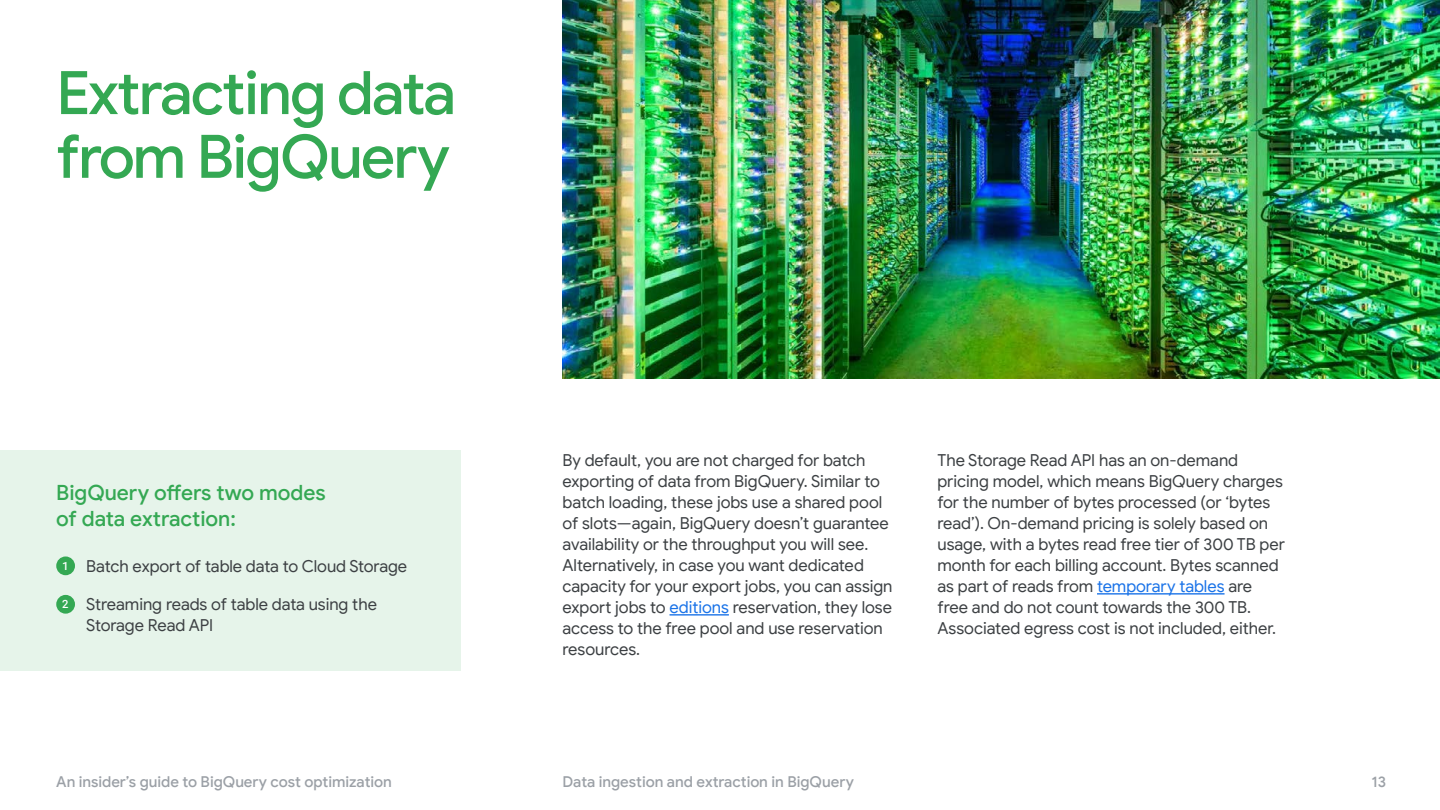
<style>
.page{position:relative;width:1440px;height:810px;background:#fff}
.page>*{position:absolute;margin:0;border:0;box-sizing:border-box;transform-origin:0 0}
.t1{font:500 60px/63.8px "Google Sans";letter-spacing:-.035em;color:#34a853}
.t2{font:500 21px/25.5px "Google Sans";letter-spacing:-.005em;color:#34a853}
.t3{font:16.5px/21px "Google Sans";letter-spacing:-.005em;color:#3c4043}
.t4{font:500 15px "Google Sans";letter-spacing:-.005em;color:#9ba0a6}
.t5{font:500 11.25px "Roboto Mono";color:#fff}
.s1{color:#1a73e8}
</style>
<div class="page">
<img style="left:562px;top:0;width:878px;height:378px">
<hr style="left:670px;top:614px;width:59px;height:2px;background:#1a73e8">
<hr style="left:1097px;top:593px;width:128px;height:2px;background:#1a73e8">
<div style="left:0;top:450px;width:460px;height:220px;background:#e6f4ea"></div>
<div style="left:56px;top:556px;width:19px;height:19px;background:#34a853;border-radius:50%"></div>
<div style="left:56px;top:595px;width:19px;height:19px;background:#34a853;border-radius:50%"></div>
<h1 class="t1" style="left:56px;top:61px;width:401px">Extracting data from BigQuery</h1>
<p class="t2" style="left:56px;top:480px;width:271px">BigQuery offers two modes of data extraction:</p>
<p class="t5" style="left:62px;top:558px;width:8px">1</p>
<p class="t5" style="left:62px;top:596px;width:8px">2</p>
<p class="t3" style="left:86px;top:555px;width:323px">Batch export of table data to Cloud Storage</p>
<p class="t3" style="left:86px;top:594px;width:292px">Streaming reads of table data using the<br>Storage Read API</p>
<p class="t3" style="left:562px;top:450px;width:332px">By default, you are not charged for batch exporting of data from BigQuery. Similar to batch loading, these jobs use a shared pool of slots—again, BigQuery doesn’t guarantee availability or the throughput you will see.<br>Alternatively, in case you want dedicated capacity for your export jobs, you can assign export jobs to <span class="s1">editions</span> reservation, they lose access to the free pool and use reservation resources.</p>
<p class="t3" style="left:938px;top:450px;width:349px">The Storage Read API has an on-demand pricing model, which means BigQuery charges for the number of bytes processed (or ‘bytes read’). On-demand pricing is solely based on usage, with a bytes read free tier of 300 TB per month for each billing account. Bytes scanned as part of reads from <span class="s1">temporary tables</span> are free and do not count towards the 300 TB.<br>Associated egress cost is not included, either.</p>
<p class="t4" style="left:56px;top:773px;width:337px">An insider’s guide to BigQuery cost optimization</p>
<p class="t4" style="left:562px;top:773px;width:293px">Data ingestion and extraction in BigQuery</p>
<p class="t4" style="left:1372px;top:773px;width:16px">13</p>
</div>
